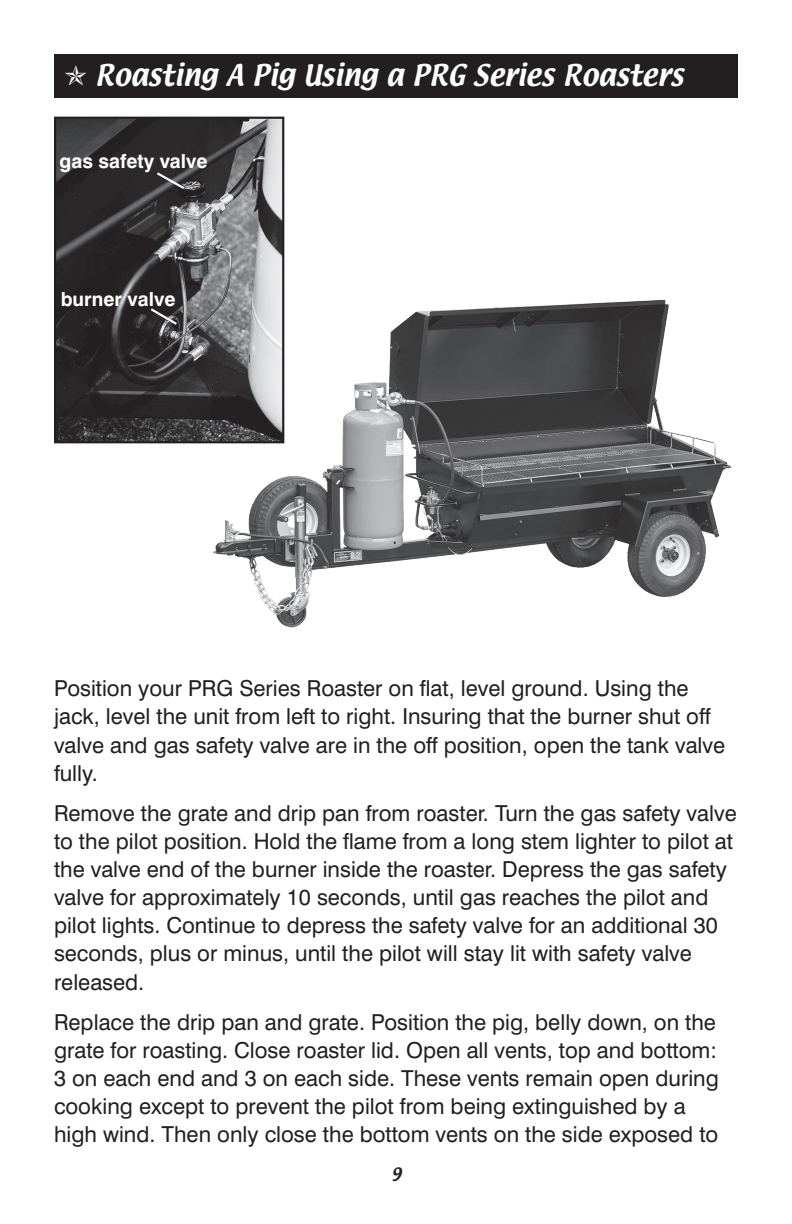
<style>
.page{position:relative;width:792px;height:1224px;background:#fff}
.page>*{position:absolute;margin:0;border:0;box-sizing:border-box;transform-origin:0 0}
.t1{font:26px "Textile";color:#fff}
.t2{font:22px/28px "Swiss 721 BT";color:#231f20}
.t3{font:700 19.4px "Swiss 721 BT";color:#fff}
.t4{font:16px "Textile";color:#231f20}
</style>
<div class="page">
<div style="left:54px;top:54px;width:684px;height:43px;background:#231f20"></div>
<img style="left:57px;top:120px;width:224px;height:320px">
<div style="left:54px;top:117px;width:230px;height:326px;border:2px solid #231f20"></div>
<svg style="left:154px;top:170px;width:33px;height:21px"></svg>
<svg style="left:148px;top:306px;width:31px;height:21px"></svg>
<img style="left:187px;top:265px;width:545px;height:363px">
<p class="t1" style="left:95px;top:57px;width:590px">Roasting A Pig Using a PRG Series Roasters</p>
<p class="t3" style="left:60px;top:150px;width:150px">gas safety valve</p>
<p class="t3" style="left:61px;top:287px;width:116px">burner valve</p>
<p class="t2" style="left:54px;top:674px;width:673px">Position your PRG Series Roaster on flat, level ground. Using the jack, level the unit from left to right. Insuring that the burner shut off valve and gas safety valve are in the off position, open the tank valve fully.</p>
<p class="t2" style="left:54px;top:799px;width:684px">Remove the grate and drip pan from roaster. Turn the gas safety valve to the pilot position. Hold the flame from a long stem lighter to pilot at the valve end of the burner inside the roaster. Depress the gas safety valve for approximately 10 seconds, until gas reaches the pilot and pilot lights. Continue to depress the safety valve for an additional 30 seconds, plus or minus, until the pilot will stay lit with safety valve released.</p>
<p class="t2" style="left:54px;top:1008px;width:666px">Replace the drip pan and grate. Position the pig, belly down, on the grate for roasting. Close roaster lid. Open all vents, top and bottom:<br>3 on each end and 3 on each side. These vents remain open during cooking except to prevent the pilot from being extinguished by a high wind. Then only close the bottom vents on the side exposed to</p>
<p class="t4" style="left:391px;top:1163px;width:12px">9</p>
</div>
